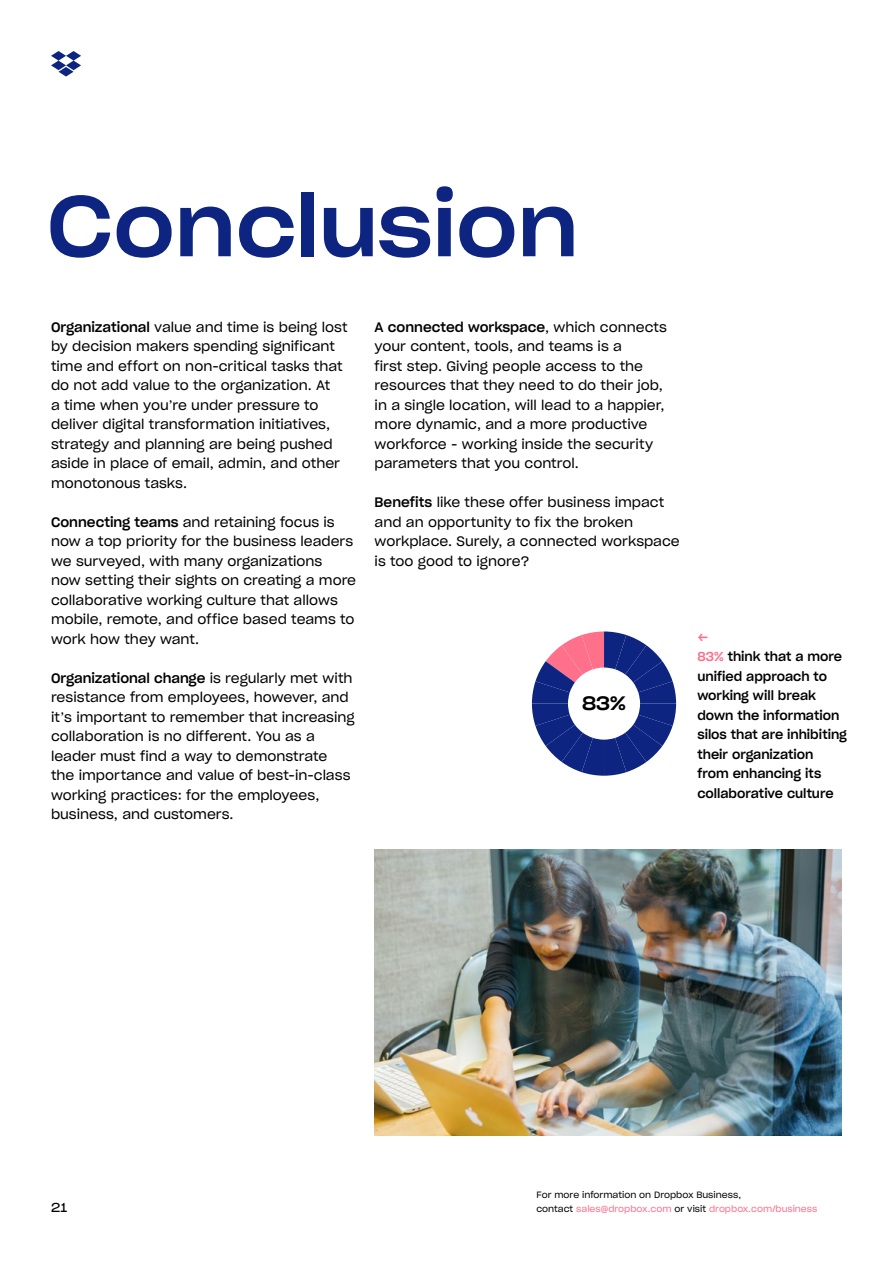
<style>
.page{position:relative;width:893px;height:1263px;background:#fff}
.page>*{position:absolute;margin:0;border:0;box-sizing:border-box;transform-origin:0 0}
.t1{font:84px "Sharp Grotesk Medium 22";color:#0d2481}
.t2{font:19.05px "Sharp Grotesk Medium 22";color:#000}
.t3{font:13.5px/19.5px "Sharp Grotesk Book 20";color:#000}
.t4{font:13.5px "Sharp Grotesk Medium 20";color:#000}
.t5{font:12.75px/19.5px "Sharp Grotesk Medium 20";color:#000}
.t6{font:12.75px "Sharp Grotesk Book 22";color:#000}
.t7{font:9px/13.5px "Sharp Grotesk Book 20";color:#000}
.s1{font-family:"Sharp Grotesk Medium 20"}
.s2{font-family:"Sharp Grotesk Book 20"}
.s3{color:#ff708b}
</style>
<div class="page">
<svg style="left:51px;top:51px;width:30px;height:26px"></svg>
<img style="left:375px;top:849px;width:467px;height:286px">
<svg style="left:532px;top:631px;width:144px;height:145px"></svg>
<h1 class="t1" style="left:47px;top:153px;width:533px">Conclusion</h1>
<p class="t3" style="left:51px;top:317px;width:298px"><span class="s1">Organizational</span> value and time is being lost by decision makers spending significant time and effort on non-critical tasks that do not add value to the organization. At<br>a time when you’re under pressure to deliver digital transformation initiatives, strategy and planning are being pushed aside in place of email, admin, and other monotonous tasks.</p>
<p class="t3" style="left:51px;top:512px;width:307px"><span class="s1">Connecting teams</span> and retaining focus is now a top priority for the business leaders we surveyed, with many organizations<br>now setting their sights on creating a more collaborative working culture that allows mobile, remote, and office based teams to work how they want.</p>
<p class="t4" style="left:51px;top:667px;width:303px">Organizational change <span class="s2">is regularly met with</span></p>
<p class="t3" style="left:51px;top:687px;width:305px">resistance from employees, however, and it’s important to remember that increasing collaboration is no different. You as a leader must find a way to demonstrate<br>the importance and value of best-in-class working practices: for the employees, business, and customers.</p>
<p class="t4" style="left:375px;top:316px;width:294px">A connected workspace<span class="s2">, which connects</span></p>
<p class="t3" style="left:375px;top:336px;width:291px">your content, tools, and teams is a<br>first step. Giving people access to the resources that they need to do their job, in a single location, will lead to a happier, more dynamic, and a more productive workforce - working inside the security parameters that you control.</p>
<p class="t3" style="left:375px;top:492px;width:307px"><span class="s1">Benefits</span> like these offer business impact and an opportunity to fix the broken workplace. Surely, a connected workspace is too good to ignore?</p>
<h2 class="t2" style="left:582px;top:687px;width:45px">83%</h2>
<p class="t5" style="left:697px;top:627px;width:151px"><span class="s3">←<br>83%</span> think that a more unified approach to working will break down the information silos that are inhibiting their organization from enhancing its collaborative culture</p>
<p class="t6" style="left:51px;top:1197px;width:18px">21</p>
<p class="t7" style="left:536px;top:1188px;width:283px">For more information on Dropbox Business,<br>contact <span class="s3">sales@dropbox.com</span> or visit <span class="s3">dropbox.com/business</span></p>
</div>
